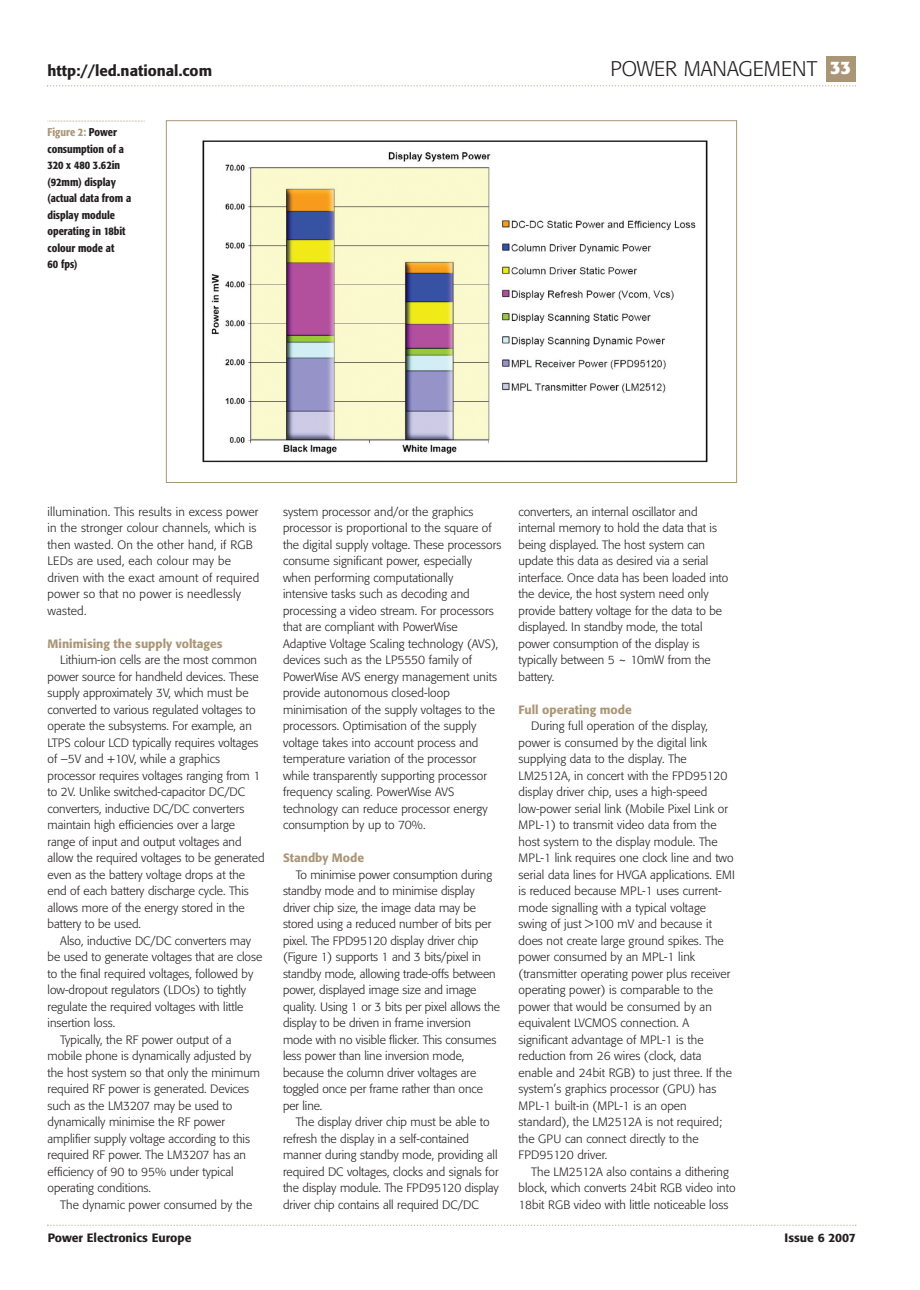
<style>
.page{position:relative;width:920px;height:1290px;background:#fff}
.page>*{position:absolute;margin:0;border:0;box-sizing:border-box;transform-origin:0 0}
.t1{font:300 21px "Formata";color:#231f20}
.t2{font:500 15px "Formata";color:#231f20}
.t3{font:300 12px/16.5px "Formata";color:#231f20}
.t4{font:500 12px "Formata";color:#aa9677}
.t5{font:500 12px "Formata";color:#231f20}
.t6{font:500 condensed 11.25px/16.5px "Formata";color:#231f20}
.s1{font-weight:700;font-size:18px;color:#fff}
.s2{color:#aa9677}
</style>
<div class="page">
<svg style="left:47px;top:85px;width:809px;height:2px"></svg>
<div style="left:826px;top:56px;width:29px;height:26px;background:#aa9677"></div>
<svg style="left:47px;top:1224px;width:809px;height:2px"></svg>
<img style="left:202px;top:140px;width:506px;height:323px">
<svg style="left:48px;top:121px;width:97px;height:1px"></svg>
<p class="t2" style="left:48px;top:64px;width:166px">http://led.national.com</p>
<h1 class="t1" style="left:610px;top:60px;width:242px">POWER MANAGEMENT <span class="s1">33</span></h1>
<p class="t6" style="left:48px;top:125px;width:85px"><span class="s2">Figure 2:</span> Power consumption of a<br>320 x 480 3.62in (92mm) display (actual data from a display module operating in 18bit colour mode at<br>60 fps)</p>
<p class="t3" style="left:48px;top:504px;width:213px">illumination. This results in excess power in the stronger colour channels, which is then wasted. On the other hand, if RGB LEDs are used, each colour may be driven with the exact amount of required power so that no power is needlessly wasted.</p>
<p class="t4" style="left:48px;top:638px;width:176px">Minimising the supply voltages</p>
<p class="t3" style="left:48px;top:653px;width:219px;text-indent:13px">Lithium-ion cells are the most common power source for handheld devices. These supply approximately 3V, which must be converted to various regulated voltages to operate the subsystems. For example, an LTPS colour LCD typically requires voltages of –5V and +10V, while a graphics processor requires voltages ranging from 1 to 2V. Unlike switched-capacitor DC/DC converters, inductive DC/DC converters maintain high efficiencies over a large range of input and output voltages and allow the required voltages to be generated even as the battery voltage drops at the end of each battery discharge cycle. This allows more of the energy stored in the battery to be used.</p>
<p class="t3" style="left:60px;top:933px;width:192px">Also, inductive DC/DC converters may</p>
<p class="t3" style="left:48px;top:950px;width:216px">be used to generate voltages that are close</p>
<p class="t3" style="left:48px;top:966px;width:207px">to the final required voltages, followed by</p>
<p class="t3" style="left:48px;top:983px;width:200px">low-dropout regulators (LDOs) to tightly</p>
<p class="t3" style="left:48px;top:999px;width:198px">regulate the required voltages with little</p>
<p class="t3" style="left:48px;top:1016px;width:69px">insertion loss.</p>
<p class="t3" style="left:60px;top:1032px;width:173px">Typically, the RF power output of a</p>
<p class="t3" style="left:48px;top:1049px;width:205px">mobile phone is dynamically adjusted by</p>
<p class="t3" style="left:48px;top:1065px;width:214px">the host system so that only the minimum</p>
<p class="t3" style="left:48px;top:1082px;width:203px">required RF power is generated. Devices</p>
<p class="t3" style="left:48px;top:1098px;width:186px">such as the LM3207 may be used to</p>
<p class="t3" style="left:48px;top:1115px;width:179px">dynamically minimise the RF power</p>
<p class="t3" style="left:48px;top:1131px;width:204px">amplifier supply voltage according to this</p>
<p class="t3" style="left:48px;top:1148px;width:200px">required RF power. The LM3207 has an</p>
<p class="t3" style="left:48px;top:1164px;width:188px">efficiency of 90 to 95% under typical</p>
<p class="t3" style="left:48px;top:1181px;width:105px">operating conditions.</p>
<p class="t3" style="left:60px;top:1197px;width:194px">The dynamic power consumed by the</p>
<p class="t3" style="left:283px;top:504px;width:220px">system processor and/or the graphics processor is proportional to the square of the digital supply voltage. These processors consume significant power, especially when performing computationally<br>intensive tasks such as decoding and processing a video stream. For processors that are compliant with PowerWise Adaptive Voltage Scaling technology (AVS), devices such as the LP5550 family of PowerWise AVS energy management units provide autonomous closed-loop minimisation of the supply voltages to the processors. Optimisation of the supply voltage takes into account process and temperature variation of the processor while transparently supporting processor frequency scaling. PowerWise AVS technology can reduce processor energy consumption by up to 70%.</p>
<p class="t4" style="left:283px;top:853px;width:83px">Standby Mode</p>
<p class="t3" style="left:283px;top:867px;width:219px;text-indent:13px">To minimise power consumption during standby mode and to minimise display driver chip size, the image data may be stored using a reduced number of bits per pixel. The FPD95120 display driver chip (Figure 1) supports 1 and 3 bits/pixel in standby mode, allowing trade-offs between power, displayed image size and image quality. Using 1 or 3 bits per pixel allows the display to be driven in frame inversion mode with no visible flicker. This consumes less power than line inversion mode, because the column driver voltages are toggled once per frame rather than once per line.</p>
<p class="t3" style="left:283px;top:1115px;width:217px;text-indent:13px">The display driver chip must be able to refresh the display in a self-contained manner during standby mode, providing all required DC voltages, clocks and signals for the display module. The FPD95120 display driver chip contains all required DC/DC</p>
<p class="t3" style="left:518px;top:504px;width:211px">converters, an internal oscillator and internal memory to hold the data that is being displayed. The host system can update this data as desired via a serial interface. Once data has been loaded into the device, the host system need only provide battery voltage for the data to be displayed. In standby mode, the total power consumption of the display is typically between 5 ~ 10mW from the battery.</p>
<p class="t4" style="left:518px;top:704px;width:115px">Full operating mode</p>
<p class="t3" style="left:518px;top:719px;width:218px;text-indent:13px">During full operation of the display, power is consumed by the digital link supplying data to the display. The LM2512A, in concert with the FPD95120 display driver chip, uses a high-speed low-power serial link (Mobile Pixel Link or MPL-1) to transmit video data from the host system to the display module. The MPL-1 link requires one clock line and two serial data lines for HVGA applications. EMI is reduced because MPL-1 uses current&shy;mode signalling with a typical voltage swing of just &gt;100 mV and because it does not create large ground spikes. The power consumed by an MPL-1 link (transmitter operating power plus receiver operating power) is comparable to the power that would be consumed by an equivalent LVCMOS connection. A significant advantage of MPL-1 is the reduction from 26 wires (clock, data enable and 24bit RGB) to just three. If the system’s graphics processor (GPU) has MPL-1 built-in (MPL-1 is an open standard), the LM2512A is not required; the GPU can connect directly to the FPD95120 driver.</p>
<p class="t3" style="left:518px;top:1164px;width:219px;text-indent:13px">The LM2512A also contains a dithering block, which converts 24bit RGB video into<br>18bit RGB video with little noticeable loss</p>
<p class="t5" style="left:48px;top:1232px;width:145px">Power Electronics Europe</p>
<p class="t5" style="left:785px;top:1232px;width:73px">Issue 6 2007</p>
</div>
